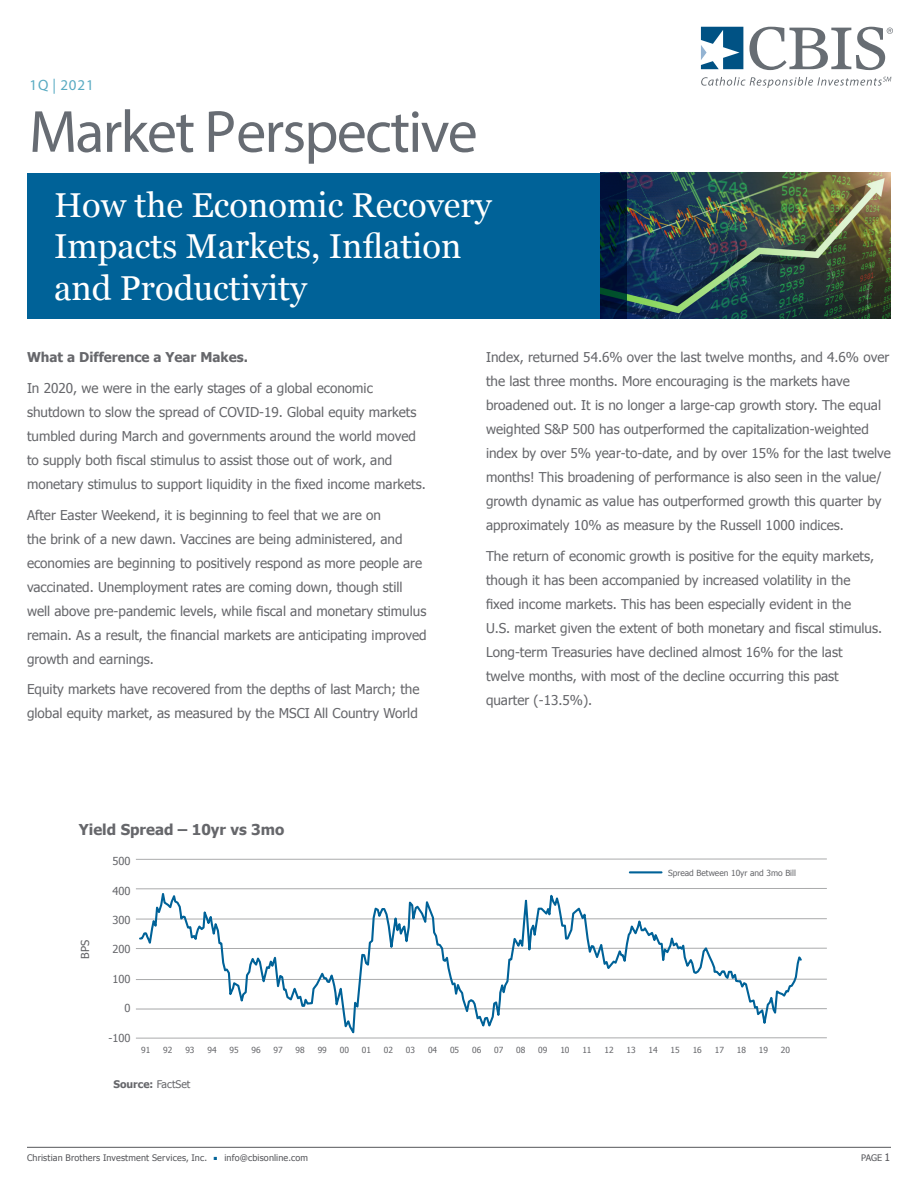
<style>
.page{position:relative;width:918px;height:1188px;background:#fff}
.page>*{position:absolute;margin:0;border:0;box-sizing:border-box;transform-origin:0 0}
.t1{font:60px "Myriad Pro";letter-spacing:-.03em;color:#676c73}
.t2{font:34.5px/41.4px "Georgia";color:#fff}
.t3{font:700 15px "Tahoma";color:#66676b}
.t4{font:15px "Myriad Pro";letter-spacing:.055em;color:#59abc2}
.t5{font:700 14.1px "Tahoma";color:#66676b}
.t6{font:13.5px/24px "Tahoma";color:#66676b}
.t7{font:700 13.5px "Tahoma";color:#66676b}
.t8{font:10.95px "Tahoma";color:#66676b}
.t9{font:10.95px "Tahoma";color:#606063}
.t10{font:700 10.5px "Tahoma";color:#66676b}
.Blue_Subhead{font:9px "Tahoma";letter-spacing:.015em;color:#55565a}
.t11{font:8.4px "Tahoma";color:#66676b}
.s1{font-weight:400}
.s2{font-size:10.5px}
</style>
<div class="page">
<hr style="left:27px;top:1147px;width:864px;height:1px;background:#55565a">
<img style="left:626px;top:173px;width:265px;height:146px">
<div style="left:27px;top:173px;width:599px;height:146px;background:#006298"></div>
<svg style="left:701px;top:27px;width:42px;height:42px"></svg>
<svg style="left:749px;top:27px;width:144px;height:43px"></svg>
<svg style="left:701px;top:77px;width:190px;height:11px"></svg>
<hr style="left:136px;top:859px;width:691px;height:1px;background:#aaabac">
<hr style="left:136px;top:888px;width:691px;height:1px;background:#aaabac">
<hr style="left:136px;top:918px;width:691px;height:1px;background:#aaabac">
<hr style="left:136px;top:948px;width:691px;height:1px;background:#aaabac">
<hr style="left:136px;top:979px;width:691px;height:1px;background:#aaabac">
<hr style="left:136px;top:1008px;width:691px;height:2px;background:#aaabac">
<hr style="left:136px;top:1038px;width:691px;height:1px;background:#aaabac">
<hr style="left:630px;top:871px;width:32px;height:2px;background:#006298">
<svg style="left:138px;top:888px;width:666px;height:151px"></svg>
<p class="t4" style="left:30px;top:75px;width:66px">1Q | 2021</p>
<h1 class="t1" style="left:29px;top:95px;width:450px">Market Perspective</h1>
<p class="t2" style="left:54px;top:183px;width:439px">How the Economic Recovery<br>Impacts Markets, Inflation and Productivity</p>
<p class="t7" style="left:27px;top:348px;width:222px">What a Difference a Year Makes.</p>
<p class="t6" style="left:27px;top:375px;width:400px">In 2020, we were in the early stages of a global economic shutdown to slow the spread of COVID-19. Global equity markets tumbled during March and governments around the world moved to supply both fiscal stimulus to assist those out of work, and monetary stimulus to support liquidity in the fixed income markets.</p>
<p class="t6" style="left:27px;top:502px;width:401px">After Easter Weekend, it is beginning to feel that we are on<br>the brink of a new dawn. Vaccines are being administered, and economies are beginning to positively respond as more people are vaccinated. Unemployment rates are coming down, though still well above pre-pandemic levels, while fiscal and monetary stimulus remain. As a result, the financial markets are anticipating improved growth and earnings.</p>
<p class="t6" style="left:27px;top:677px;width:394px">Equity markets have recovered from the depths of last March; the global equity market, as measured by the MSCI All Country World</p>
<p class="t5" style="left:81px;top:816px;width:196px">Yield Spread – 10yr vs 3mo</p>
<p class="t8" style="left:113px;top:854px;width:20px">500</p>
<p class="t8" style="left:113px;top:883px;width:20px">400</p>
<p class="t8" style="left:113px;top:913px;width:20px">300</p>
<p class="t8" style="left:113px;top:942px;width:20px">200</p>
<p class="t8" style="left:113px;top:971px;width:20px">100</p>
<p class="t8" style="left:125px;top:1001px;width:8px">0</p>
<p class="t8" style="left:109px;top:1030px;width:24px">-100</p>
<p class="t3" style="left:79px;top:819px;width:207px">Yield Spread – 10yr vs 3mo</p>
<p class="t9" style="left:78px;top:959px;width:20px;rotate:-90deg">BPS</p>
<p class="t6" style="left:486px;top:345px;width:406px">Index, returned 54.6% over the last twelve months, and 4.6% over the last three months. More encouraging is the markets have broadened out. It is no longer a large-cap growth story. The equal weighted S&amp;P 500 has outperformed the capitalization-weighted index by over 5% year-to-date, and by over 15% for the last twelve months! This broadening of performance is also seen in the value/ growth dynamic as value has outperformed growth this quarter by approximately 10% as measure by the Russell 1000 indices.</p>
<p class="t6" style="left:486px;top:543px;width:398px">The return of economic growth is positive for the equity markets, though it has been accompanied by increased volatility in the<br>fixed income markets. This has been especially evident in the<br>U.S. market given the extent of both monetary and fiscal stimulus.<br>Long-term Treasuries have declined almost 16% for the last twelve months, with most of the decline occurring this past quarter (-13.5%).</p>
<p class="t11" style="left:668px;top:867px;width:129px">Spread Between 10yr and 3mo Bill</p>
<p class="t11" style="left:141px;top:1045px;width:11px">91</p>
<p class="t11" style="left:163px;top:1045px;width:11px">92</p>
<p class="t11" style="left:185px;top:1045px;width:11px">93</p>
<p class="t11" style="left:207px;top:1045px;width:11px">94</p>
<p class="t11" style="left:229px;top:1045px;width:11px">95</p>
<p class="t11" style="left:252px;top:1045px;width:11px">96</p>
<p class="t11" style="left:274px;top:1045px;width:11px">97</p>
<p class="t11" style="left:296px;top:1045px;width:11px">98</p>
<p class="t11" style="left:318px;top:1045px;width:11px">99</p>
<p class="t11" style="left:340px;top:1045px;width:11px">00</p>
<p class="t11" style="left:362px;top:1045px;width:11px">01</p>
<p class="t11" style="left:384px;top:1045px;width:11px">02</p>
<p class="t11" style="left:406px;top:1045px;width:11px">03</p>
<p class="t11" style="left:428px;top:1045px;width:11px">04</p>
<p class="t11" style="left:450px;top:1045px;width:11px">05</p>
<p class="t11" style="left:472px;top:1045px;width:11px">06</p>
<p class="t11" style="left:494px;top:1045px;width:11px">07</p>
<p class="t11" style="left:516px;top:1045px;width:11px">08</p>
<p class="t11" style="left:538px;top:1045px;width:11px">09</p>
<p class="t11" style="left:560px;top:1045px;width:11px">10</p>
<p class="t11" style="left:582px;top:1045px;width:11px">11</p>
<p class="t11" style="left:604px;top:1045px;width:11px">12</p>
<p class="t11" style="left:627px;top:1045px;width:11px">13</p>
<p class="t11" style="left:649px;top:1045px;width:11px">14</p>
<p class="t11" style="left:671px;top:1045px;width:11px">15</p>
<p class="t11" style="left:693px;top:1045px;width:11px">16</p>
<p class="t11" style="left:715px;top:1045px;width:11px">17</p>
<p class="t11" style="left:737px;top:1045px;width:11px">18</p>
<p class="t11" style="left:759px;top:1045px;width:11px">19</p>
<p class="t11" style="left:781px;top:1045px;width:11px">20</p>
<p class="t10" style="left:113px;top:1077px;width:79px">Source: <span class="s1">FactSet</span></p>
<p class="Blue_Subhead" style="left:27px;top:1152px;width:283px">Christian Brothers Investment Services, Inc. <sup>■</sup> info@cbisonline.com</p>
<p class="Blue_Subhead" style="left:861px;top:1152px;width:31px">PAGE <span class="s2">1</span></p>
</div>
